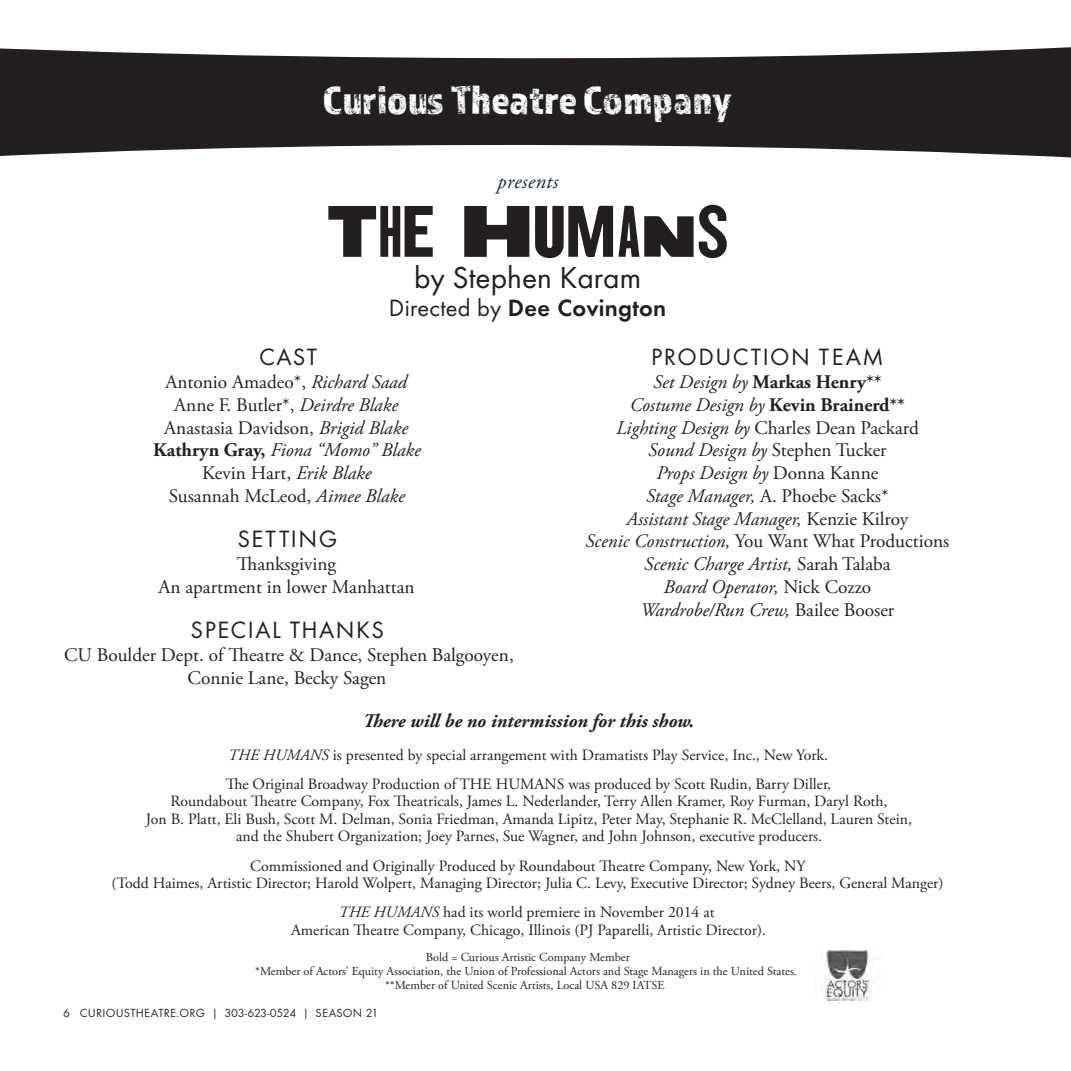
<style>
.page{position:relative;width:1071px;height:1071px;background:#fff}
.page>*{position:absolute;margin:0;border:0;box-sizing:border-box;transform-origin:0 0}
.t1{font:42px "Almaq Rough";color:#fff}
.t2{font:31.5px "Futura Book DTC";color:#231f20}
.t3{font:24.5px "Futura Book DTC";letter-spacing:.06em;color:#231f20}
.t4{font:24.5px "Futura Demi Bold DTC";letter-spacing:.01em;color:#231f20}
.t5{font:italic 21px "Adobe Garamond Pro";letter-spacing:.02em;color:#1c2b39}
.t6{font:italic 19.25px/22.8px "Adobe Garamond Pro";color:#231f20;text-align:center}
.t7{font:19.25px/22.8px "Adobe Garamond Pro";color:#231f20;text-align:center}
.t8{font:italic 700 19.25px "Adobe Garamond Pro";color:#231f20}
.t9{font:15.75px/17.5px "Adobe Garamond Pro";color:#231f20;text-align:center}
.t10{font:12.25px/14px "Adobe Garamond Pro";color:#231f20;text-align:center}
.t11{font:12.25px "Futura Book DTC";letter-spacing:.02em;color:#1c2b39}
.s1{font-family:"Futura Book DTC"}
.s2{font-weight:700;font-style:normal}
.s3{font-style:normal}
.s4{font-style:italic}
.s5{font-weight:700}
</style>
<div class="page">
<svg style="left:0;top:47px;width:1071px;height:111px;background:#444142"></svg>
<img style="left:815px;top:950px;width:56px;height:50px">
<svg style="left:464px;top:206px;width:65px;height:51px"></svg>
<svg style="left:328px;top:206px;width:105px;height:51px"></svg>
<svg style="left:535px;top:204px;width:192px;height:55px"></svg>
<h1 class="t1" style="left:323px;top:75px;width:411px">Curious Theatre Company</h1>
<h3 class="t5" style="left:497px;top:169px;width:63px">presents</h3>
<h2 class="t2" style="left:414px;top:260px;width:229px">by Stephen Karam</h2>
<h3 class="t4" style="left:389px;top:293px;width:279px"><span class="s1">Directed by</span> Dee Covington</h3>
<h3 class="t3" style="left:651px;top:343px;width:234px">PRODUCTION TEAM</h3>
<p class="t6" style="left:586px;top:371px;width:365px">Set Design by <span class="s2">Markas Henry**<br></span>Costume Design by <span class="s2">Kevin Brainerd**<br></span>Lighting Design by <span class="s3">Charles Dean Packard<br></span>Sound Design by <span class="s3">Stephen Tucker<br></span>Props Design by <span class="s3">Donna Kanne<br></span>Stage Manager, <span class="s3">A. Phoebe Sacks*<br></span>Assistant Stage Manager, <span class="s3">Kenzie Kilroy<br></span>Scenic Construction, <span class="s3">You Want What Productions </span>Scenic Charge Artist, <span class="s3">Sarah Talaba<br></span>Board Operator, <span class="s3">Nick Cozzo<br></span>Wardrobe/Run Crew, <span class="s3">Bailee Booser</span></p>
<h3 class="t3" style="left:259px;top:343px;width:60px">CAST</h3>
<p class="t7" style="left:153px;top:371px;width:269px">Antonio Amadeo*, <span class="s4">Richard Saad<br></span>Anne F. Butler*, <span class="s4">Deirdre Blake<br></span>Anastasia Davidson, <span class="s4">Brigid Blake<br></span><span class="s5">Kathryn Gray,</span> <span class="s4">Fiona “Momo” Blake<br></span>Kevin Hart, <span class="s4">Erik Blake<br></span>Susannah McLeod, <span class="s4">Aimee Blake</span></p>
<h3 class="t3" style="left:237px;top:525px;width:101px">SETTING</h3>
<p class="t7" style="left:159px;top:553px;width:258px">Thanksgiving<br>An apartment in lower Manhattan</p>
<h3 class="t3" style="left:191px;top:616px;width:195px">SPECIAL THANKS</h3>
<p class="t7" style="left:64px;top:644px;width:451px">CU Boulder Dept. of Theatre &amp; Dance, Stephen Balgooyen,<br>Connie Lane, Becky Sagen</p>
<p class="t8" style="left:363px;top:710px;width:333px">There will be no intermission for this show.</p>
<p class="t9" style="left:226px;top:740px;width:607px;line-height:29.2px;text-align:left"><span class="s4">THE HUMANS</span> is presented by special arrangement with Dramatists Play Service, Inc., New York.<br>The Original Broadway Production of THE HUMANS was produced by Scott Rudin, Barry Diller,</p>
<p class="t9" style="left:146px;top:793px;width:767px">Roundabout Theatre Company, Fox Theatricals, James L. Nederlander, Terry Allen Kramer, Roy Furman, Daryl Roth,<br>Jon B. Platt, Eli Bush, Scott M. Delman, Sonia Friedman, Amanda Lipitz, Peter May, Stephanie R. McClelland, Lauren Stein, and the Shubert Organization; Joey Parnes, Sue Wagner, and John Johnson, executive producers.</p>
<p class="t9" style="left:112px;top:857px;width:834px">Commissioned and Originally Produced by Roundabout Theatre Company, New York, NY<br>(Todd Haimes, Artistic Director; Harold Wolpert, Managing Director; Julia C. Levy, Executive Director; Sydney Beers, General Manger)</p>
<p class="t9" style="left:291px;top:904px;width:476px"><span class="s4">THE HUMANS</span> had its world premiere in November 2014 at<br>American Theatre Company, Chicago, Illinois (PJ Paparelli, Artistic Director).</p>
<p class="t10" style="left:255px;top:950px;width:543px">Bold = Curious Artistic Company Member<br>*Member of Actors’ Equity Association, the Union of Professional Actors and Stage Managers in the United States. **Member of United Scenic Artists, Local USA 829 IATSE</p>
<p class="t11" style="left:63px;top:1006px;width:317px">6 CURIOUSTHEATRE.ORG | 303-623-0524 | SEASON 21</p>
</div>
